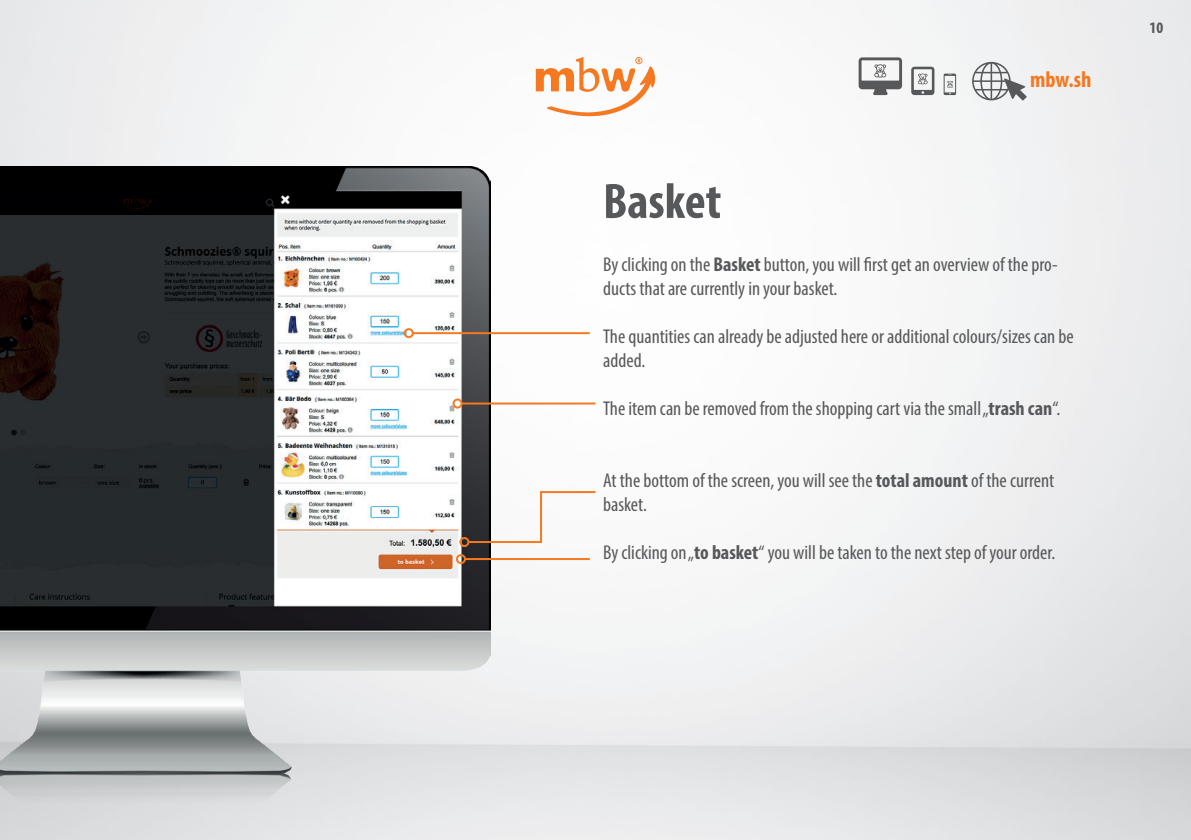
<style>
.page{position:relative;width:1191px;height:840px;background:#fff}
.page>*{position:absolute;margin:0;border:0;box-sizing:border-box;transform-origin:0 0}
.t1{font:700 condensed 50px "Myriad Pro";color:#57585a}
.t2{font:700 condensed 22.6px "Myriad Pro";color:#f47921}
.t3{font:condensed 20px/24px "Myriad Pro";color:#57585a}
.t4{font:700 condensed 16px "Myriad Pro";color:#57585a}
.s1{font-weight:700}
</style>
<div class="page">
<img style="left:0;top:0;width:1191px;height:839px">
<svg style="left:536px;top:57px;width:119px;height:59px"></svg>
<svg style="left:972px;top:62px;width:54px;height:38px"></svg>
<svg style="left:858px;top:57px;width:44px;height:38px"></svg>
<svg style="left:911px;top:67px;width:23px;height:28px"></svg>
<svg style="left:943px;top:74px;width:13px;height:21px"></svg>
<img style="left:0;top:166px;width:490px;height:637px">
<hr style="left:413px;top:332px;width:177px;height:2px;background:#f47921">
<div style="left:404px;top:328px;width:10px;height:10px;border:2px solid #f47921;border-radius:50%"></div>
<hr style="left:461px;top:402px;width:134px;height:2px;background:#f47921">
<div style="left:452px;top:398px;width:10px;height:10px;border:2px solid #f47921;border-radius:50%"></div>
<hr style="left:465px;top:557px;width:125px;height:2px;background:#f47921">
<div style="left:456px;top:553px;width:10px;height:10px;border:2px solid #f47921;border-radius:50%"></div>
<svg style="left:466px;top:490px;width:131px;height:53px"></svg>
<div style="left:459px;top:536px;width:10px;height:10px;border:2px solid #f47921;border-radius:50%"></div>
<p class="t2" style="left:1030px;top:66px;width:63px">mbw.sh</p>
<h1 class="t1" style="left:603px;top:170px;width:120px">Basket</h1>
<p class="t3" style="left:603px;top:252px;width:456px">By clicking on the <span class="s1">Basket</span> button, you will first get an overview of the pro&shy;ducts that are currently in your basket.</p>
<p class="t3" style="left:603px;top:324px;width:472px">The quantities can already be adjusted here or additional colours/sizes can be added.</p>
<p class="t3" style="left:603px;top:396px;width:459px">The item can be removed from the shopping cart via the small „<span class="s1">trash can</span>“.</p>
<p class="t3" style="left:603px;top:468px;width:452px">At the bottom of the screen, you will see the <span class="s1">total amount</span> of the current basket.</p>
<p class="t3" style="left:603px;top:540px;width:453px">By clicking on „<span class="s1">to basket</span>“ you will be taken to the next step of your order.</p>
<p class="t4" style="left:1149px;top:17px;width:15px">10</p>
</div>
